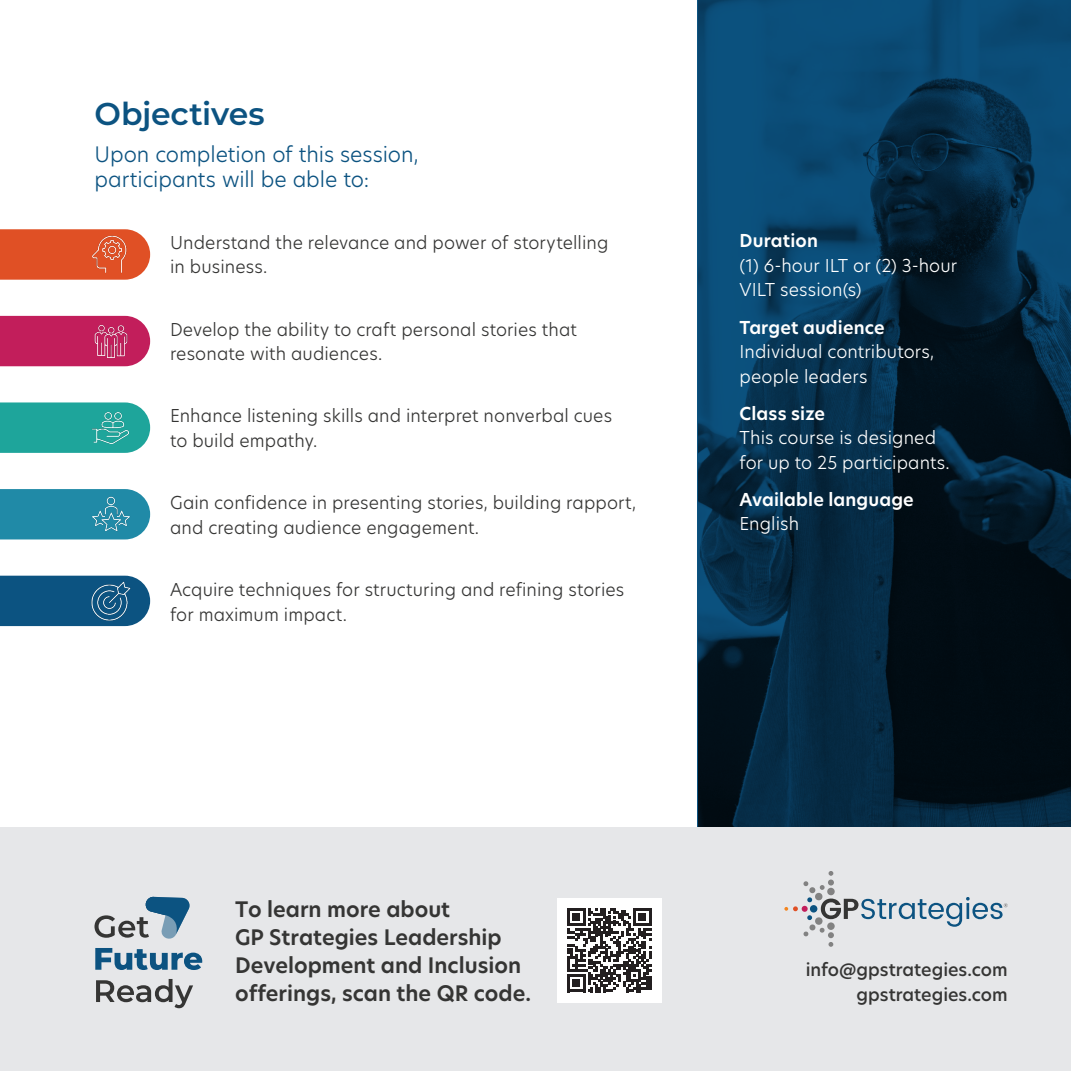
<style>
.page{position:relative;width:1071px;height:1071px;background:#fff}
.page>*{position:absolute;margin:0;border:0;box-sizing:border-box;transform-origin:0 0}
.H1{font:600 31.5px "Montserrat";letter-spacing:-.005em;color:#0c5381}
.body{font:600 21px/28px "New Hero";color:#353534}
.Subhead{font:300 21px/24.5px "New Hero";letter-spacing:-.005em;color:#0c5381}
.body_copy_para{font:300 17.5px/24.5px "New Hero";letter-spacing:.005em;color:#353534}
.body_copy_para-2{font:300 17.5px/24.5px "New Hero";letter-spacing:.005em;color:#fff}
.t1{font:500 17.5px "New Hero";color:#353534}
.body_copy_para-3{font:600 17.5px/24.5px "New Hero";letter-spacing:.01em;color:#fff}
.s1{font-weight:600}
.s2{font-weight:300}
</style>
<div class="page">
<svg style="left:697px;top:0;width:374px;height:828px;background:#062d48"></svg>
<div style="left:0;top:828px;width:1071px;height:243px;background:#e6e7e9"></div>
<div style="left:0;top:316px;width:150px;height:50px;background:#c21e5b"></div>
<svg style="left:0;top:229px;width:150px;height:51px;background:#e15b33"></svg>
<svg style="left:0;top:402px;width:150px;height:51px;background:#2caaa1"></svg>
<svg style="left:0;top:489px;width:150px;height:50px;background:#2b8fab"></svg>
<div style="left:0;top:576px;width:150px;height:50px;background:#0c5381"></div>
<svg style="left:784px;top:871px;width:224px;height:76px"></svg>
<div style="left:557px;top:898px;width:105px;height:104px;background:#fff"></div>
<svg style="left:567px;top:908px;width:84px;height:84px"></svg>
<img style="left:87px;top:318px;width:46px;height:46px">
<img style="left:87px;top:405px;width:46px;height:46px">
<img style="left:87px;top:491px;width:46px;height:46px">
<img style="left:87px;top:578px;width:46px;height:46px">
<img style="left:87px;top:230px;width:46px;height:46px">
<svg style="left:95px;top:948px;width:107px;height:22px"></svg>
<svg style="left:96px;top:979px;width:97px;height:29px"></svg>
<svg style="left:94px;top:897px;width:96px;height:42px"></svg>
<p class="H1" style="left:94px;top:91px;width:172px">Objectives</p>
<p class="Subhead" style="left:94px;top:142px;width:326px">Upon completion of this session, participants will be able to:</p>
<p class="body_copy_para" style="left:170px;top:230px;width:440px">Understand the relevance and power of storytelling in business.</p>
<p class="body_copy_para" style="left:170px;top:317px;width:408px">Develop the ability to craft personal stories that resonate with audiences.</p>
<p class="body_copy_para" style="left:170px;top:403px;width:444px">Enhance listening skills and interpret nonverbal cues to build empathy.</p>
<p class="body_copy_para" style="left:170px;top:490px;width:468px">Gain confidence in presenting stories, building rapport, and creating audience engagement.</p>
<p class="body_copy_para" style="left:170px;top:577px;width:456px">Acquire techniques for structuring and refining stories for maximum impact.</p>
<p class="body_copy_para-2" style="left:740px;top:228px;width:219px"><span class="s1">Duration<br></span>(1) 6-hour ILT or (2) 3-hour<br>VILT session(s)</p>
<p class="body_copy_para-2" style="left:740px;top:314px;width:196px"><span class="s1">Target audience<br></span>Individual contributors, people leaders</p>
<p class="body_copy_para-2" style="left:740px;top:401px;width:212px"><span class="s1">Class size<br></span>This course is designed for up to 25 participants.</p>
<p class="body_copy_para-3" style="left:740px;top:487px;width:176px">Available language<br><span class="s2">English</span></p>
<p class="body" style="left:235px;top:895px;width:297px">To learn more about<br>GP Strategies Leadership<br>Development and Inclusion offerings, scan the QR code.</p>
<p class="t1" style="left:806px;top:958px;width:203px">info@gpstrategies.com</p>
<p class="t1" style="left:857px;top:983px;width:153px">gpstrategies.com</p>
</div>
